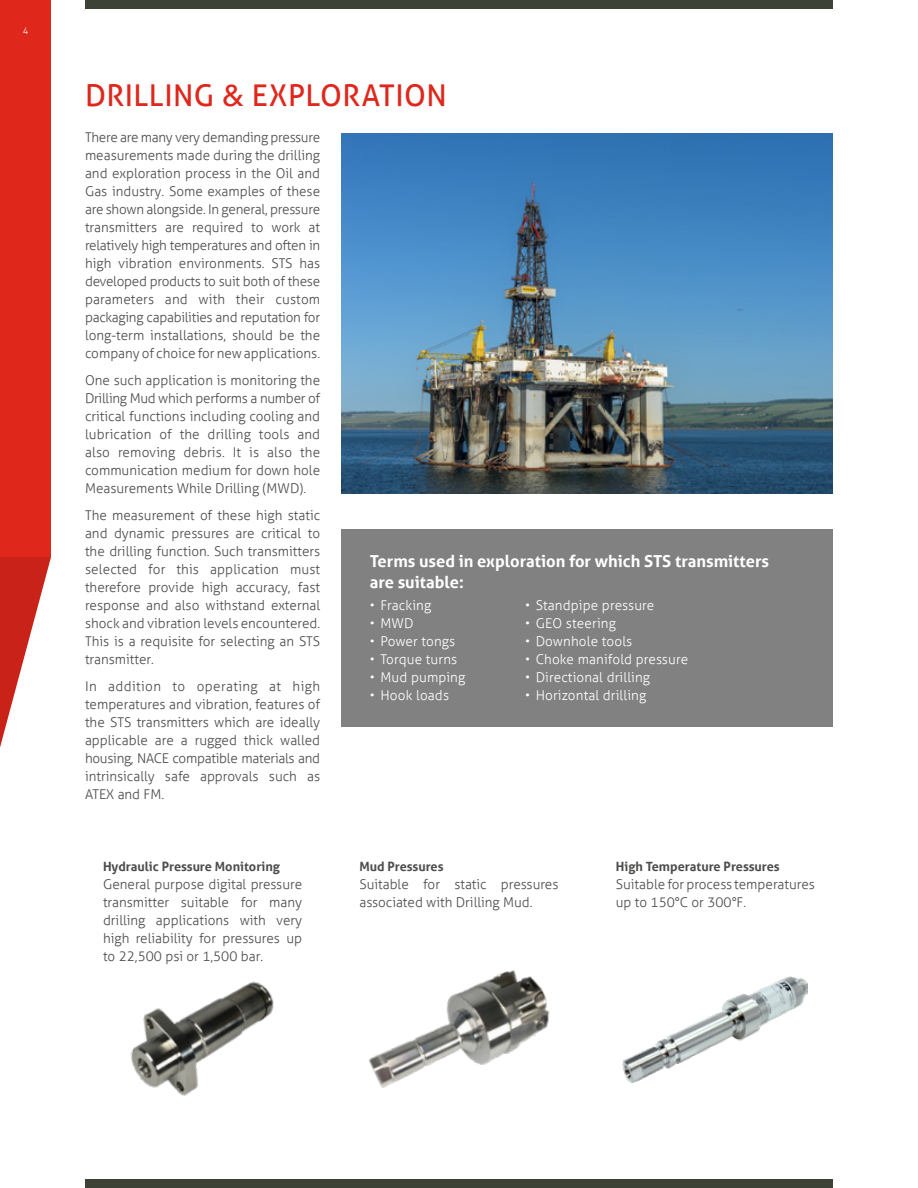
<style>
.page{position:relative;width:918px;height:1188px;background:#fff}
.page>*{position:absolute;margin:0;border:0;box-sizing:border-box;transform-origin:0 0}
.t1{font:30px "Aller";letter-spacing:.015em;color:#df271c}
.t2{font:700 16.5px/21px "Aller";color:#fff}
.t3{font:300 13.5px/18px "Aller";color:#4d4d4c;text-align:justify}
.t4{font:300 13.5px "Aller";letter-spacing:.01em;color:#fff}
.t5{font:700 12.75px "Aller";color:#4d4d4c}
.t6{font:300 9px "Aller";color:#fff}
.s1{font-family:"Avenir";font-weight:500}
</style>
<div class="page">
<img style="left:341px;top:133px;width:492px;height:360px">
<img style="left:131px;top:981px;width:143px;height:115px">
<img style="left:368px;top:970px;width:182px;height:118px">
<img style="left:623px;top:977px;width:185px;height:106px">
<div style="left:85px;top:0;width:748px;height:9px;background:#3d4236"></div>
<div style="left:85px;top:1179px;width:748px;height:9px;background:#3d4236"></div>
<div style="left:0;top:0;width:51px;height:557px;background:#df271c"></div>
<svg style="left:0;top:557px;width:51px;height:190px"></svg>
<div style="left:341px;top:529px;width:492px;height:198px;background:#818181"></div>
<p class="t6" style="left:23px;top:26px;width:7px">4</p>
<h1 class="t1" style="left:85px;top:77px;width:363px">DRILLING <span class="s1">&amp;</span> EXPLORATION</h1>
<p class="t3" style="left:85px;top:128px;width:237px">There are many very demanding pressure measurements made during the drilling and exploration process in the Oil and Gas industry. Some examples of these are shown alongside. In general, pressure transmitters are required to work at relatively high temperatures and often in high vibration environments. STS has developed products to suit both of these parameters and with their custom packaging capabilities and reputation for long-term installations, should be the company of choice for new applications.</p>
<p class="t3" style="left:85px;top:371px;width:237px">One such application is monitoring the Drilling Mud which performs a number of critical functions including cooling and lubrication of the drilling tools and also removing debris. It is also the communication medium for down hole Measurements While Drilling (MWD).</p>
<p class="t3" style="left:85px;top:506px;width:237px">The measurement of these high static and dynamic pressures are critical to the drilling function. Such transmitters selected for this application must therefore provide high accuracy, fast response and also withstand external shock and vibration levels encountered.<br>This is a requisite for selecting an STS transmitter.</p>
<p class="t3" style="left:85px;top:677px;width:237px">In addition to operating at high temperatures and vibration, features of the STS transmitters which are ideally applicable are a rugged thick walled housing, NACE compatible materials and intrinsically safe approvals such as ATEX and FM.</p>
<p class="t2" style="left:370px;top:550px;width:401px">Terms used in exploration for which STS transmitters are suitable:</p>
<p class="t4" style="left:370px;top:597px;width:63px">• Fracking</p>
<p class="t4" style="left:370px;top:615px;width:45px">• MWD</p>
<p class="t4" style="left:370px;top:633px;width:87px">• Power tongs</p>
<p class="t4" style="left:370px;top:651px;width:89px">• Torque turns</p>
<p class="t4" style="left:370px;top:669px;width:97px">• Mud pumping</p>
<p class="t4" style="left:370px;top:687px;width:81px">• Hook loads</p>
<p class="t4" style="left:525px;top:597px;width:131px">• Standpipe pressure</p>
<p class="t4" style="left:525px;top:615px;width:92px">• GEO steering</p>
<p class="t4" style="left:525px;top:633px;width:109px">• Downhole tools</p>
<p class="t4" style="left:525px;top:651px;width:165px">• Choke manifold pressure</p>
<p class="t4" style="left:525px;top:669px;width:127px">• Directional drilling</p>
<p class="t4" style="left:525px;top:687px;width:123px">• Horizontal drilling</p>
<p class="t5" style="left:103px;top:859px;width:179px">Hydraulic Pressure Monitoring</p>
<p class="t3" style="left:103px;top:875px;width:201px">General purpose digital pressure transmitter suitable for many drilling applications with very high reliability for pressures up to 22,500 psi or 1,500 bar.</p>
<p class="t5" style="left:359px;top:859px;width:86px">Mud Pressures</p>
<p class="t3" style="left:359px;top:875px;width:201px">Suitable for static pressures associated with Drilling Mud.</p>
<p class="t5" style="left:616px;top:859px;width:166px">High Temperature Pressures</p>
<p class="t3" style="left:616px;top:875px;width:201px">Suitable for process temperatures up to 150°C or 300°F.</p>
</div>
